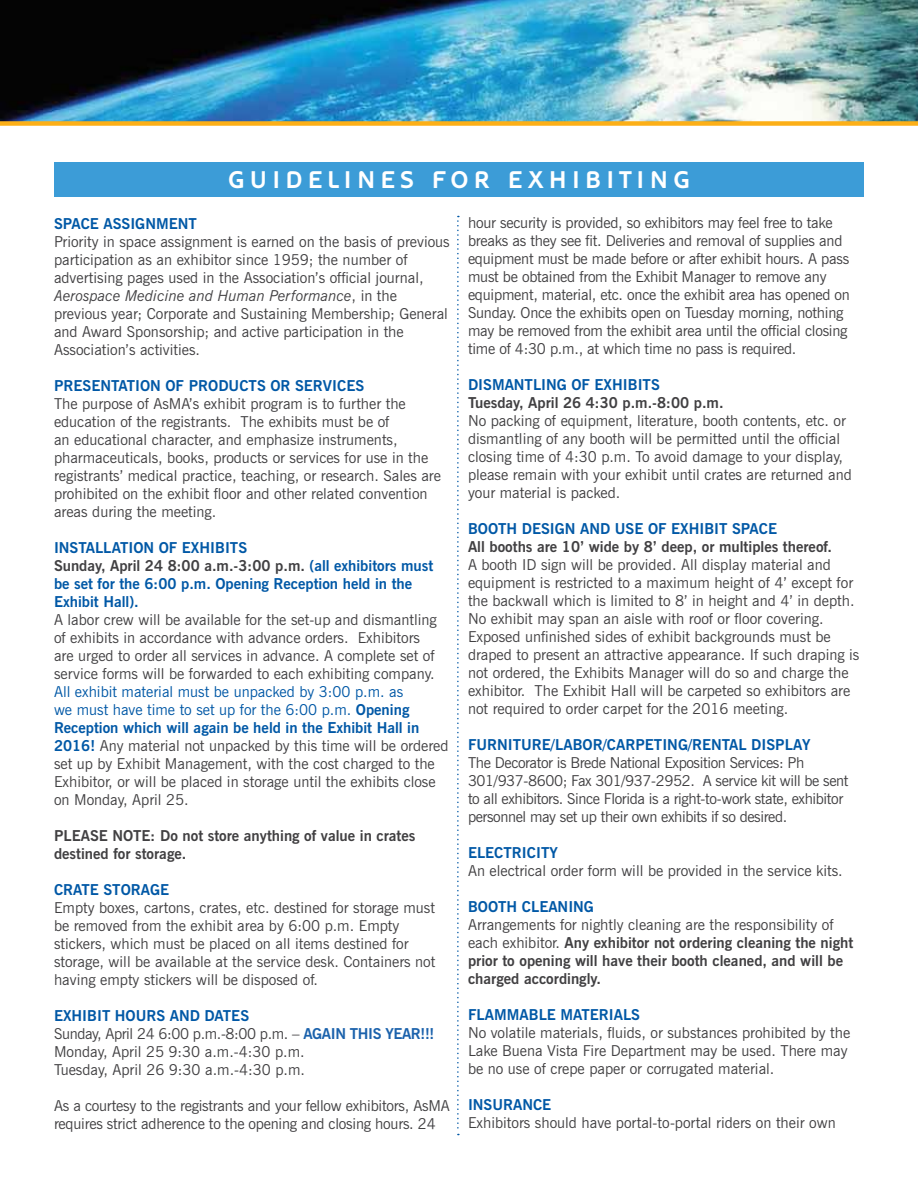
<style>
.page{position:relative;width:918px;height:1188px;background:#fff}
.page>*{position:absolute;margin:0;border:0;box-sizing:border-box;transform-origin:0 0}
.t1{font:700 24px "Oblik";letter-spacing:.22em;color:#fff}
.t2{font:15px/18px "News Gothic BT";color:#414042}
.t3{font:700 15px/18px "News Gothic BT";color:#0058a6}
.t4{font:700 15px/18px "News Gothic BT";color:#414042}
.t5{font:15px/18px "News Gothic BT";letter-spacing:-.025em;color:#414042}
.s1{font-style:italic}
.s2{color:#414042}
.s3{color:#0058a6}
.s4{font-weight:700;color:#0058a6}
.s5{font-weight:700;color:#1b62ac}
.s6{font-weight:400}
</style>
<div class="page">
<img style="left:0;top:0;width:918px;height:121px">
<div style="left:54px;top:162px;width:810px;height:34px;background:#3c9cd7"></div>
<svg style="left:457px;top:216px;width:2px;height:919px"></svg>
<div style="left:0;top:121px;width:918px;height:5px;background:#fcaf17"></div>
<h1 class="t1" style="left:228px;top:166px;width:463px">GUIDELINES FOR EXHIBITING</h1>
<p class="t3" style="left:54px;top:214px;width:144px">SPACE ASSIGNMENT</p>
<p class="t2" style="left:54px;top:232px;width:397px">Priority in space assignment is earned on the basis of previous participation as an exhibitor since 1959; the number of advertising pages used in the Association’s official journal, <span class="s1">Aerospace Medicine and Human Performance</span>, in the previous year; Corporate and Sustaining Membership; General and Award Sponsorship; and active participation in the Association’s activities.</p>
<p class="t3" style="left:54px;top:376px;width:312px">PRESENTATION OF PRODUCTS OR SERVICES</p>
<p class="t2" style="left:54px;top:394px;width:389px">The purpose of AsMA’s exhibit program is to further the education of the registrants. The exhibits must be of<br>an educational character, and emphasize instruments, pharmaceuticals, books, products or services for use in the registrants’ medical practice, teaching, or research. Sales are prohibited on the exhibit floor and other related convention areas during the meeting.</p>
<p class="t3" style="left:54px;top:538px;width:381px">INSTALLATION OF EXHIBITS<br><span class="s2">Sunday, April 24 8:00 a.m.-3:00 p.m.</span> (all exhibitors must be set for the 6:00 p.m. Opening Reception held in the Exhibit Hall).</p>
<p class="t2" style="left:54px;top:610px;width:384px">A labor crew will be available for the set-up and dismantling of exhibits in accordance with advance orders. Exhibitors are urged to order all services in advance. A complete set of service forms will be forwarded to each exhibiting company.</p>
<p class="t2" style="left:54px;top:682px;width:396px"><span class="s3">All exhibit material must be unpacked by 3:00 p.m. as<br>we must have time to set up for the 6:00 p.m.</span> <span class="s4">Opening Reception which will again be held in the Exhibit Hall in 2016!</span> Any material not unpacked by this time will be ordered set up by Exhibit Management, with the cost charged to the Exhibitor, or will be placed in storage until the exhibits close on Monday, April 25.</p>
<p class="t4" style="left:54px;top:826px;width:363px">PLEASE NOTE: Do not store anything of value in crates destined for storage.</p>
<p class="t3" style="left:54px;top:880px;width:117px">CRATE STORAGE</p>
<p class="t2" style="left:54px;top:898px;width:383px">Empty boxes, cartons, crates, etc. destined for storage must be removed from the exhibit area by 6:00 p.m. Empty stickers, which must be placed on all items destined for storage, will be available at the service desk. Containers not having empty stickers will be disposed of.</p>
<p class="t2" style="left:54px;top:1006px;width:382px"><span class="s4">EXHIBIT HOURS AND DATES<br></span>Sunday, April 24 6:00 p.m.-8:00 p.m. – <span class="s5">AGAIN THIS YEAR!!!<br></span>Monday, April 25 9:30 a.m.-4:30 p.m.<br>Tuesday, April 26 9:30 a.m.-4:30 p.m.</p>
<p class="t2" style="left:54px;top:1096px;width:397px">As a courtesy to the registrants and your fellow exhibitors, AsMA requires strict adherence to the opening and closing hours. 24</p>
<p class="t2" style="left:468px;top:214px;width:384px">hour security is provided, so exhibitors may feel free to take breaks as they see fit. Deliveries and removal of supplies and equipment must be made before or after exhibit hours. A pass must be obtained from the Exhibit Manager to remove any equipment, material, etc. once the exhibit area has opened on Sunday. Once the exhibits open on Tuesday morning, nothing may be removed from the exhibit area until the official closing time of 4:30 p.m., at which time no pass is required.</p>
<p class="t3" style="left:468px;top:376px;width:193px">DISMANTLING OF EXHIBITS</p>
<p class="t4" style="left:468px;top:394px;width:257px">Tuesday, April 26 4:30 p.m.-8:00 p.m.</p>
<p class="t2" style="left:468px;top:412px;width:385px">No packing of equipment, literature, booth contents, etc. or dismantling of any booth will be permitted until the official closing time of 4:30 p.m. To avoid damage to your display, please remain with your exhibit until crates are returned and your material is packed.</p>
<p class="t3" style="left:468px;top:520px;width:311px">BOOTH DESIGN AND USE OF EXHIBIT SPACE</p>
<p class="t4" style="left:468px;top:538px;width:366px">All booths are 10’ wide by 8’ deep, or multiples thereof.</p>
<p class="t2" style="left:468px;top:556px;width:393px">A booth ID sign will be provided. All display material and equipment is restricted to a maximum height of 4’ except for the backwall which is limited to 8’ in height and 4’ in depth.<br>No exhibit may span an aisle with roof or floor covering.<br>Exposed unfinished sides of exhibit backgrounds must be draped to present an attractive appearance. If such draping is not ordered, the Exhibits Manager will do so and charge the exhibitor. The Exhibit Hall will be carpeted so exhibitors are not required to order carpet for the 2016 meeting.</p>
<p class="t3" style="left:468px;top:736px;width:344px">FURNITURE/LABOR/CARPETING/RENTAL DISPLAY</p>
<p class="t5" style="left:468px;top:754px;width:382px">The Decorator is Brede National Exposition Services: Ph 301/937-8600; Fax 301/937-2952. A service kit will be sent to all exhibitors. Since Florida is a right-to-work state, exhibitor personnel may set up their own exhibits if so desired.</p>
<p class="t3" style="left:468px;top:844px;width:91px">ELECTRICITY</p>
<p class="t2" style="left:468px;top:862px;width:376px">An electrical order form will be provided in the service kits.</p>
<p class="t3" style="left:468px;top:898px;width:127px">BOOTH CLEANING</p>
<p class="t4" style="left:468px;top:916px;width:387px"><span class="s6">Arrangements for nightly cleaning are the responsibility of each exhibitor.</span> Any exhibitor not ordering cleaning the night prior to opening will have their booth cleaned, and will be charged accordingly.</p>
<p class="t3" style="left:468px;top:1006px;width:174px">FLAMMABLE MATERIALS</p>
<p class="t2" style="left:468px;top:1024px;width:384px">No volatile materials, fluids, or substances prohibited by the<br>Lake Buena Vista Fire Department may be used. There may be no use of crepe paper or corrugated material.</p>
<p class="t3" style="left:468px;top:1096px;width:85px">INSURANCE</p>
<p class="t2" style="left:468px;top:1114px;width:369px">Exhibitors should have portal-to-portal riders on their own</p>
</div>
